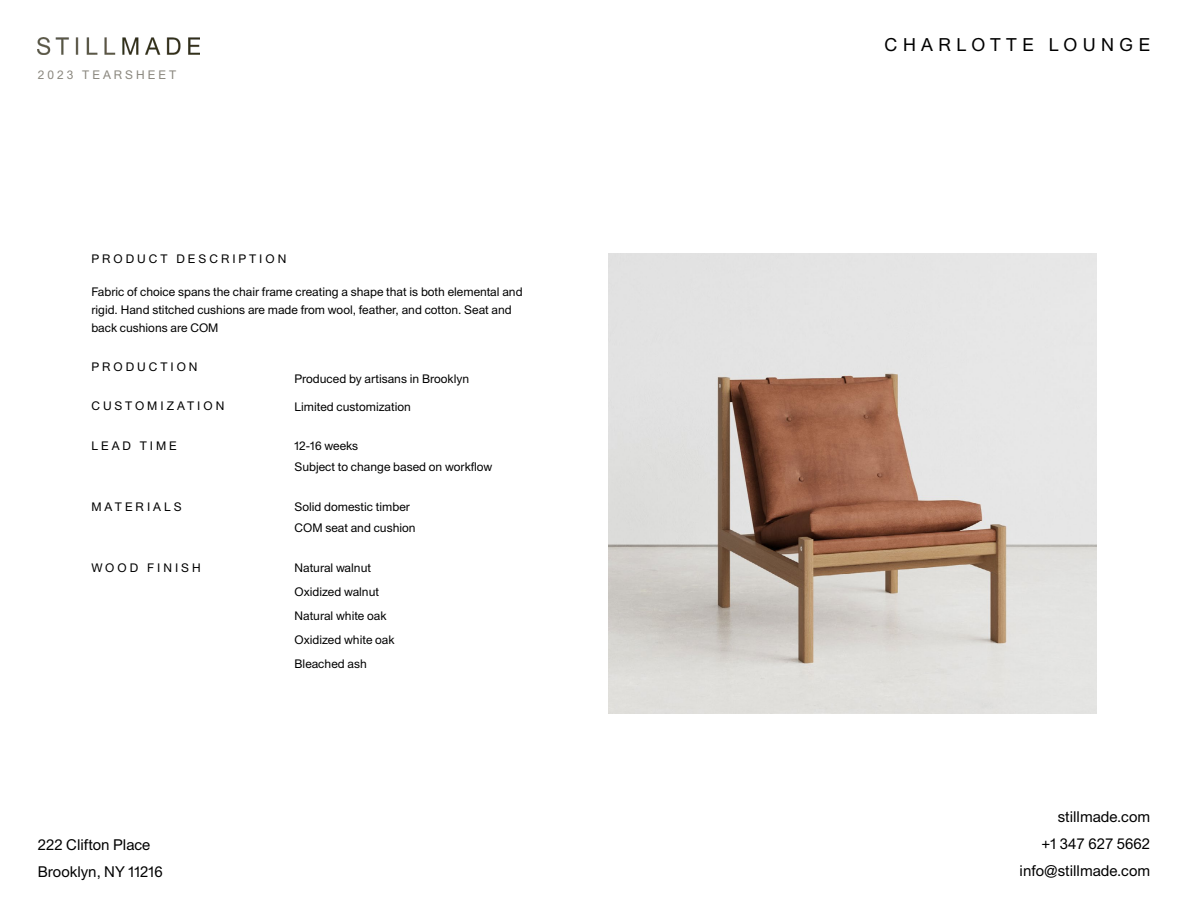
<style>
.page{position:relative;width:1188px;height:918px;background:#fff}
.page>*{position:absolute;margin:0;border:0;box-sizing:border-box;transform-origin:0 0}
.t1{font:18px "Union";letter-spacing:.3em;color:#000}
.t2{font:15px/27px "Union";color:#000}
.t3{font:12px/24px "Union";color:#000}
.t4{font:12px "Union";letter-spacing:.25em;color:#000}
.t5{font:12px "Union";letter-spacing:.25em;color:#8b887f}
</style>
<div class="page">
<img style="left:38px;top:38px;width:162px;height:17px">
<img style="left:609px;top:254px;width:488px;height:460px">
<p class="t5" style="left:38px;top:68px;width:140px">2023 TEARSHEET</p>
<p class="t4" style="left:91px;top:252px;width:197px">PRODUCT DESCRIPTION</p>
<p class="t3" style="left:91px;top:283px;width:433px;line-height:18px">Fabric of choice spans the chair frame creating a shape that is both elemental and rigid. Hand stitched cushions are made from wool, feather, and cotton. Seat and back cushions are COM</p>
<p class="t4" style="left:91px;top:360px;width:108px">PRODUCTION</p>
<p class="t4" style="left:91px;top:399px;width:135px">CUSTOMIZATION</p>
<p class="t4" style="left:91px;top:439px;width:87px">LEAD TIME</p>
<p class="t4" style="left:91px;top:500px;width:92px">MATERIALS</p>
<p class="t4" style="left:91px;top:561px;width:111px">WOOD FINISH</p>
<p class="t2" style="left:38px;top:832px;width:127px">222 Clifton Place<br>Brooklyn, NY 11216</p>
<p class="t3" style="left:295px;top:367px;width:176px">Produced by artisans in Brooklyn</p>
<p class="t3" style="left:295px;top:394px;width:118px">Limited customization</p>
<p class="t3" style="left:295px;top:436px;width:199px;line-height:21px">12-16 weeks<br>Subject to change based on workflow</p>
<p class="t3" style="left:295px;top:496px;width:123px;line-height:21px">Solid domestic timber<br>COM seat and cushion</p>
<p class="t3" style="left:295px;top:556px;width:102px">Natural walnut<br>Oxidized walnut<br>Natural white oak<br>Oxidized white oak<br>Bleached ash</p>
<h1 class="t1" style="left:885px;top:34px;width:267px">CHARLOTTE LOUNGE</h1>
<p class="t2" style="left:1020px;top:804px;width:132px;text-align:right">stillmade.com<br>+1 347 627 5662 info@stillmade.com</p>
</div>
